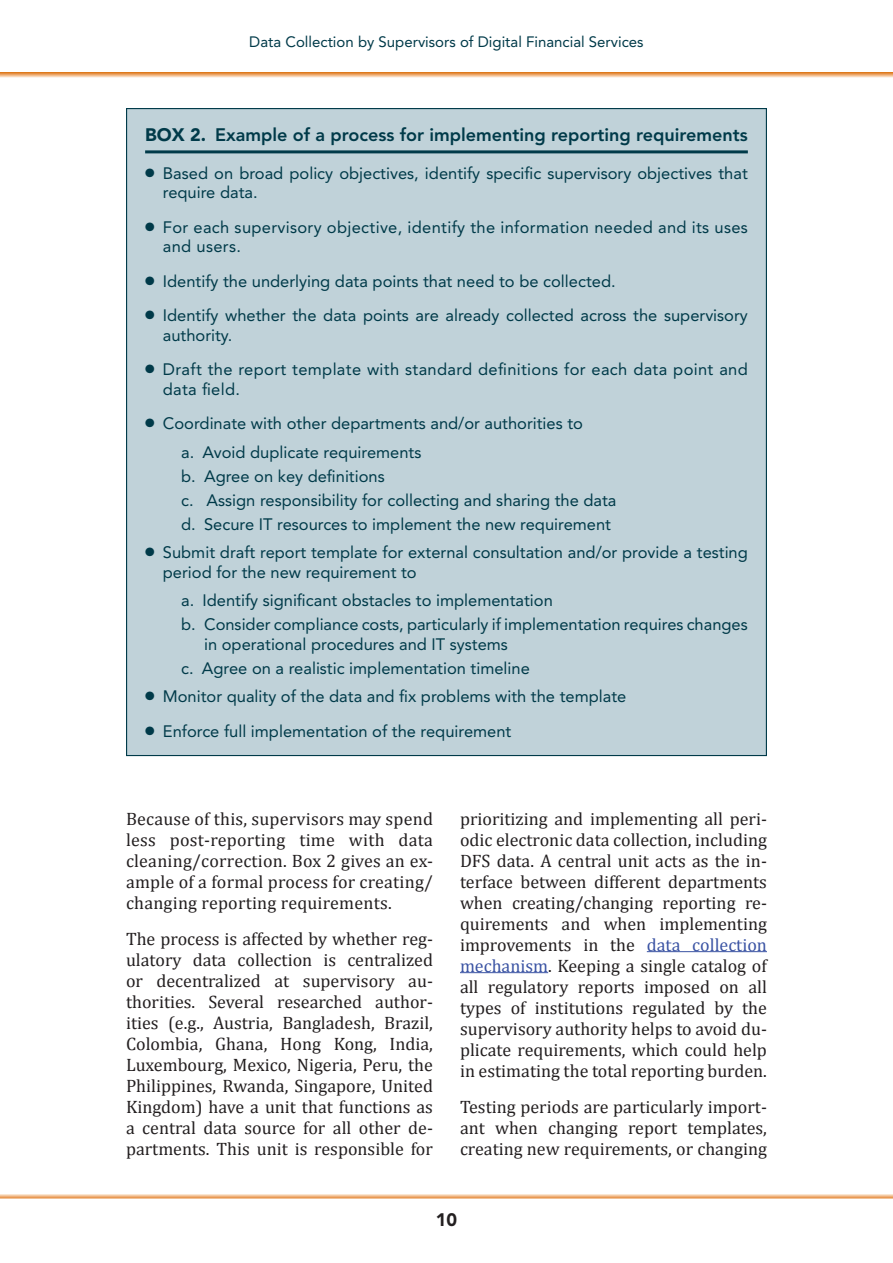
<style>
.page{position:relative;width:893px;height:1263px;background:#fff}
.page>*{position:absolute;margin:0;border:0;box-sizing:border-box;transform-origin:0 0}
.TXTF{font:18px/21px "Cambria";color:#231f20;text-align:justify}
.BOX_TITLE{font:800 18px "Avenir LT Std";color:#003a49}
.t1{font:900 18px "Avenir LT Std";color:#231f20}
.BOX_TXT{font:16.5px/19.5px "Avenir LT Std";color:#003a49}
.BOX_TXT-2{font:16.5px/19.5px "Avenir LT Std";letter-spacing:.02em;color:#003a49}
.t2{font:15px "Avenir";color:#003a49}
.s1{font-family:"Avenir";font-weight:900}
.s2{color:#3a53a3}
</style>
<div class="page">
<svg style="left:0;top:1194px;width:893px;height:4px;background:#f1be90"></svg>
<svg style="left:0;top:72px;width:893px;height:6px;background:#edb37e"></svg>
<hr style="left:647px;top:951px;width:120px;height:1px;background:#3a53a3">
<hr style="left:460px;top:972px;width:88px;height:1px;background:#3a53a3">
<div style="left:127px;top:109px;width:639px;height:646px;background:#c0d2d9"></div>
<hr style="left:145px;top:150px;width:603px;height:3px;background:#003a49">
<p class="t2" style="left:249px;top:33px;width:396px">Data Collection by Supervisors of Digital Financial Services</p>
<p class="BOX_TITLE" style="left:145px;top:124px;width:604px"><span class="s1">BOX 2.</span> Example of a process for implementing reporting requirements</p>
<p class="BOX_TXT" style="left:163px;top:164px;width:586px;text-indent:-18px">● Based on broad policy objectives, identify specific supervisory objectives that require data.</p>
<p class="BOX_TXT-2" style="left:163px;top:218px;width:586px;text-indent:-18px">● For each supervisory objective, identify the information needed and its uses and users.</p>
<p class="BOX_TXT" style="left:145px;top:272px;width:472px">● Identify the underlying data points that need to be collected.</p>
<p class="BOX_TXT" style="left:163px;top:306px;width:586px;text-indent:-18px">● Identify whether the data points are already collected across the supervisory authority.</p>
<p class="BOX_TXT-2" style="left:163px;top:360px;width:586px;text-indent:-18px">● Draft the report template with standard definitions for each data point and data field.</p>
<p class="BOX_TXT" style="left:145px;top:414px;width:439px">● Coordinate with other departments and/or authorities to</p>
<p class="BOX_TXT" style="left:181px;top:443px;width:242px">a. Avoid duplicate requirements</p>
<p class="BOX_TXT" style="left:181px;top:467px;width:205px">b. Agree on key definitions</p>
<p class="BOX_TXT" style="left:181px;top:491px;width:437px">c. Assign responsibility for collecting and sharing the data</p>
<p class="BOX_TXT" style="left:181px;top:515px;width:431px">d. Secure IT resources to implement the new requirement</p>
<p class="BOX_TXT" style="left:163px;top:543px;width:586px;text-indent:-18px">● Submit draft report template for external consultation and/or provide a testing period for the new requirement to</p>
<p class="BOX_TXT" style="left:181px;top:591px;width:373px">a. Identify significant obstacles to implementation</p>
<p class="BOX_TXT" style="left:204px;top:615px;width:545px;text-indent:-23px">b. Consider compliance costs, particularly if implementation requires changes in operational procedures and IT systems</p>
<p class="BOX_TXT" style="left:181px;top:659px;width:350px">c. Agree on a realistic implementation timeline</p>
<p class="BOX_TXT" style="left:145px;top:687px;width:483px">● Monitor quality of the data and fix problems with the template</p>
<p class="BOX_TXT" style="left:145px;top:722px;width:368px">● Enforce full implementation of the requirement</p>
<p class="TXTF" style="left:126px;top:808px;width:309px">Because of this, supervisors may spend less post-reporting time with data cleaning/correction. Box 2 gives an ex&shy;ample of a formal process for creating/ changing reporting requirements.</p>
<p class="TXTF" style="left:126px;top:928px;width:308px">The process is affected by whether reg&shy;ulatory data collection is centralized or decentralized at supervisory au&shy;thorities. Several researched author&shy;ities (e.g., Austria, Bangladesh, Brazil, Colombia, Ghana, Hong Kong, India, Luxembourg, Mexico, Nigeria, Peru, the Philippines, Rwanda, Singapore, United Kingdom) have a unit that functions as a central data source for all other de&shy;partments. This unit is responsible for</p>
<p class="TXTF" style="left:460px;top:808px;width:308px">prioritizing and implementing all peri&shy;odic electronic data collection, including DFS data. A central unit acts as the in&shy;terface between different departments when creating/changing reporting re&shy;quirements and when implementing improvements in the <span class="s2">data collection mechanism</span>. Keeping a single catalog of all regulatory reports imposed on all types of institutions regulated by the supervisory authority helps to avoid du&shy;plicate requirements, which could help in estimating the total reporting burden.</p>
<p class="TXTF" style="left:460px;top:1096px;width:308px">Testing periods are particularly import&shy;ant when changing report templates, creating new requirements, or changing</p>
<p class="t1" style="left:436px;top:1209px;width:23px">10</p>
</div>
